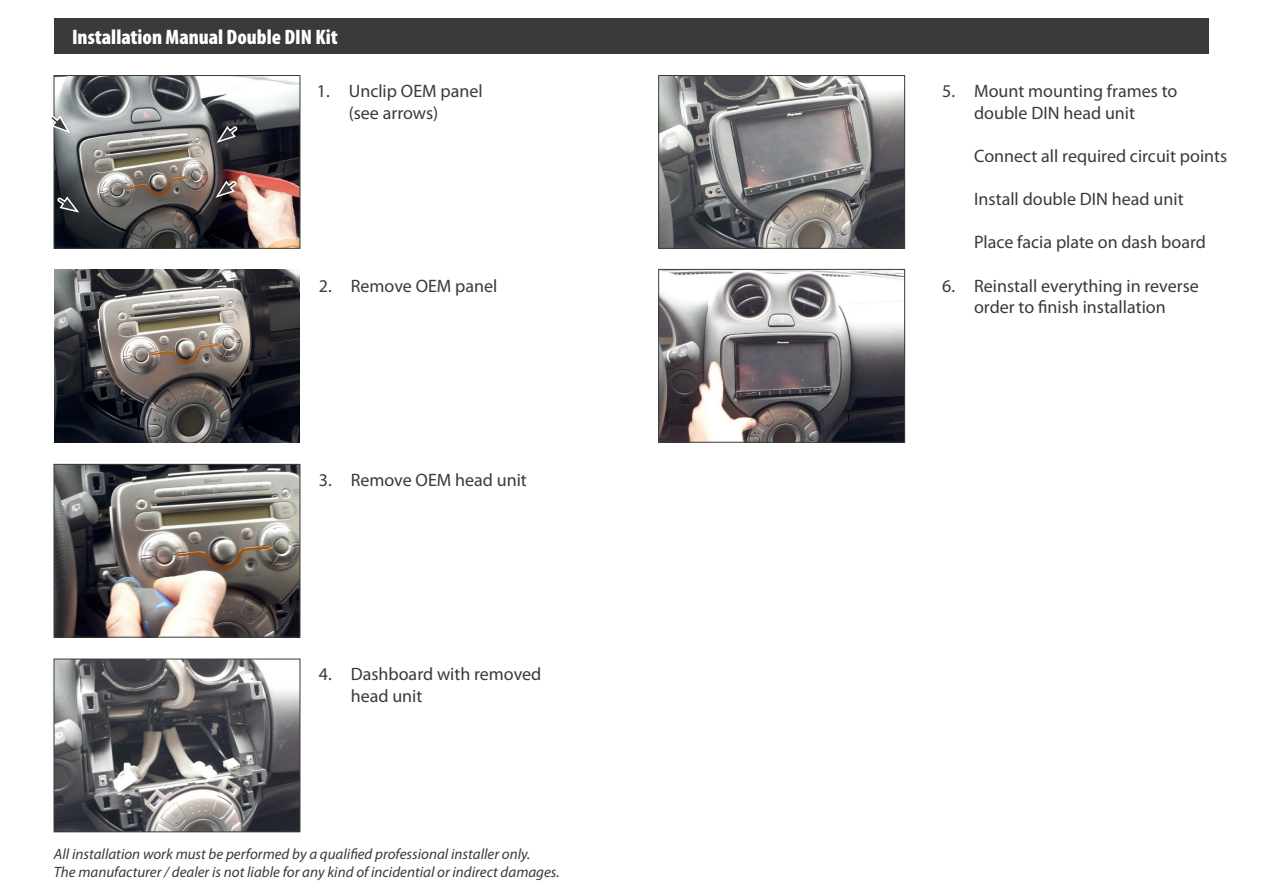
<style>
.page{position:relative;width:1263px;height:893px;background:#fff}
.page>*{position:absolute;margin:0;border:0;box-sizing:border-box;transform-origin:0 0}
.t1{font:900 condensed 21px "Myriad Pro";color:#fff}
.t2{font:18px/21.6px "Myriad Pro";color:#383a3b}
.t3{font:italic 15px/18px "Myriad Pro";color:#383a3b}
</style>
<div class="page">
<img style="left:56px;top:77px;width:242px;height:169px">
<div style="left:54px;top:75px;width:246px;height:173px;border:1px solid #383a3b"></div>
<img style="left:54px;top:270px;width:246px;height:173px">
<svg style="left:215px;top:125px;width:24px;height:19px"></svg>
<svg style="left:51px;top:114px;width:21px;height:21px"></svg>
<svg style="left:214px;top:179px;width:24px;height:20px"></svg>
<svg style="left:56px;top:195px;width:25px;height:19px"></svg>
<img style="left:661px;top:77px;width:242px;height:169px">
<div style="left:659px;top:75px;width:246px;height:173px;border:1px solid #383a3b"></div>
<img style="left:56px;top:661px;width:242px;height:169px">
<div style="left:54px;top:659px;width:246px;height:173px;border:1px solid #383a3b"></div>
<img style="left:56px;top:466px;width:242px;height:169px">
<div style="left:54px;top:464px;width:246px;height:173px;border:1px solid #383a3b"></div>
<img style="left:661px;top:271px;width:242px;height:169px">
<div style="left:659px;top:269px;width:246px;height:173px;border:1px solid #383a3b"></div>
<div style="left:54px;top:19px;width:1155px;height:35px;background:#383a3b"></div>
<p class="t1" style="left:72px;top:23px;width:267px">Installation Manual Double DIN Kit</p>
<p class="t2" style="left:349px;top:80px;width:135px;text-indent:-32px">1. Unclip OEM panel (see arrows)</p>
<p class="t2" style="left:319px;top:274px;width:180px">2. Remove OEM panel</p>
<p class="t2" style="left:319px;top:469px;width:210px">3. Remove OEM head unit</p>
<p class="t2" style="left:351px;top:663px;width:192px;text-indent:-32px">4. Dashboard with removed head unit</p>
<p class="t3" style="left:54px;top:845px;width:507px">All installation work must be performed by a qualified professional installer only.<br>The manufacturer / dealer is not liable for any kind of incidential or indirect damages.</p>
<p class="t2" style="left:942px;top:80px;width:237px;text-align:center">5. Mount mounting frames to double DIN head unit</p>
<p class="t2" style="left:974px;top:145px;width:255px">Connect all required circuit points</p>
<p class="t2" style="left:974px;top:188px;width:211px">Install double DIN head unit</p>
<p class="t2" style="left:974px;top:231px;width:233px">Place facia plate on dash board</p>
<p class="t2" style="left:942px;top:274px;width:258px;text-align:center">6. Reinstall everything in reverse order to finish installation</p>
</div>
